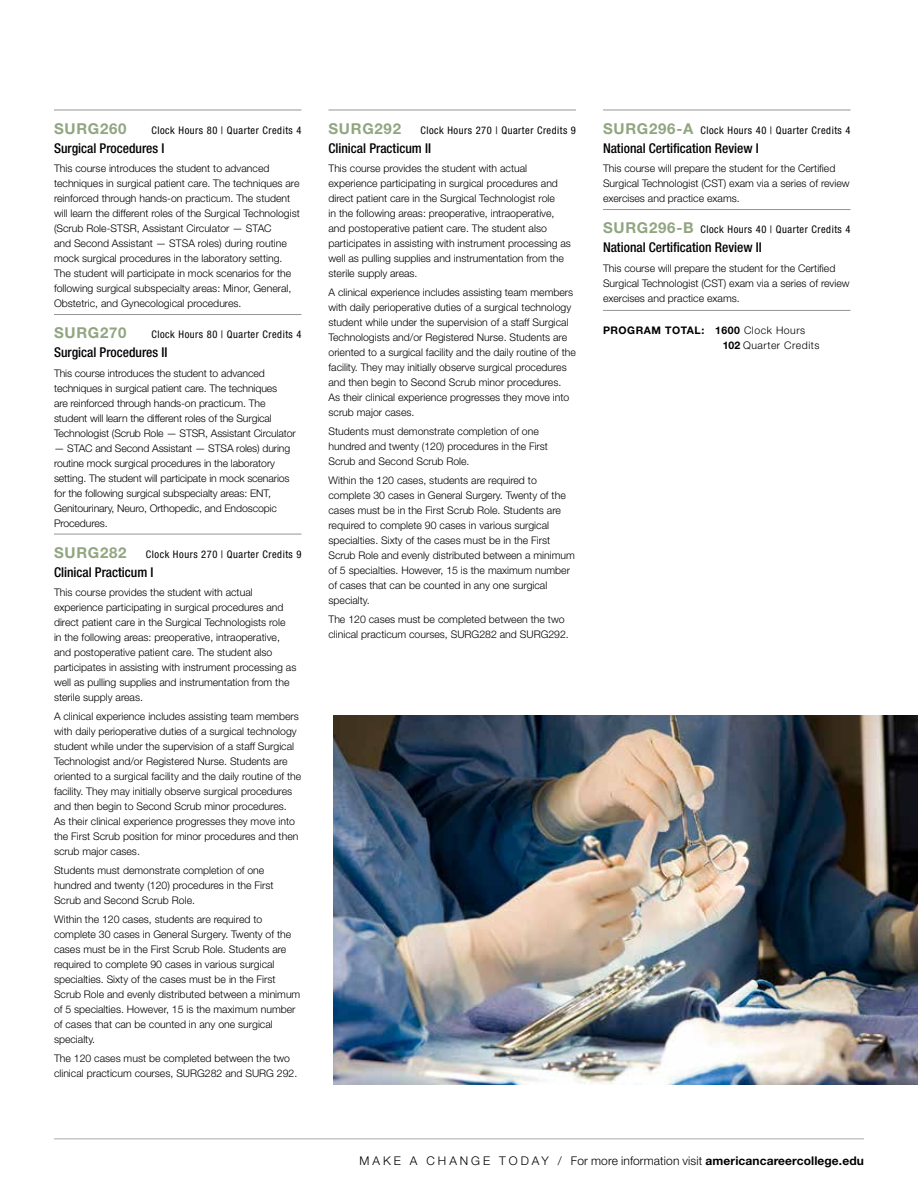
<style>
.page{position:relative;width:918px;height:1188px;background:#fff}
.page>*{position:absolute;margin:0;border:0;box-sizing:border-box;transform-origin:0 0}
.t1{font:700 15px "Helvetica Neue LT Std";letter-spacing:.05em;color:#91a580}
.t2{font:500 condensed 13.5px "Helvetica Neue LT Std";color:#000}
.t3{font:300 12px "Helvetica Neue LT Std";letter-spacing:.01em;color:#000}
.t4{font:300 10.5px/15px "Helvetica Neue LT Std";color:#000}
.t5{font:condensed 10.5px "Helvetica Neue LT Std";letter-spacing:.05em;color:#000}
.t6{font:300 10.5px/14.2px "Helvetica Neue LT Std";letter-spacing:.05em;color:#000}
.s1{font-weight:700;font-stretch:normal;font-size:15px;color:#91a580}
.s2{font-weight:700}
</style>
<div class="page">
<hr style="left:54px;top:1138px;width:810px;height:1px;background:#a7a9ac">
<hr style="left:54px;top:110px;width:248px;height:1px;background:#939598">
<hr style="left:54px;top:314px;width:248px;height:1px;background:#939598">
<hr style="left:54px;top:534px;width:248px;height:1px;background:#939598">
<hr style="left:328px;top:110px;width:248px;height:1px;background:#939598">
<hr style="left:603px;top:110px;width:247px;height:1px;background:#939598">
<hr style="left:603px;top:209px;width:247px;height:1px;background:#939598">
<hr style="left:603px;top:310px;width:247px;height:1px;background:#939598">
<img style="left:333px;top:716px;width:585px;height:368px">
<h1 class="t1" style="left:54px;top:119px;width:74px">SURG260</h1>
<p class="t5" style="left:152px;top:124px;width:152px">Clock Hours 80 | Quarter Credits 4</p>
<p class="t2" style="left:54px;top:140px;width:112px">Surgical Procedures I</p>
<p class="t4" style="left:54px;top:161px;width:247px">This course introduces the student to advanced techniques in surgical patient care. The techniques are reinforced through hands-on practicum. The student will learn the different roles of the Surgical Technologist (Scrub Role-STSR, Assistant Circulator — STAC<br>and Second Assistant — STSA roles) during routine mock surgical procedures in the laboratory setting.<br>The student will participate in mock scenarios for the following surgical subspecialty areas: Minor, General, Obstetric, and Gynecological procedures.</p>
<h1 class="t1" style="left:54px;top:324px;width:74px">SURG270</h1>
<p class="t5" style="left:152px;top:329px;width:152px">Clock Hours 80 | Quarter Credits 4</p>
<p class="t2" style="left:54px;top:345px;width:115px">Surgical Procedures II</p>
<p class="t4" style="left:54px;top:365px;width:243px">This course introduces the student to advanced techniques in surgical patient care. The techniques<br>are reinforced through hands-on practicum. The student will learn the different roles of the Surgical Technologist (Scrub Role — STSR, Assistant Circulator</p>
<p class="t4" style="left:54px;top:440px;width:238px">— STAC and Second Assistant — STSA roles) during routine mock surgical procedures in the laboratory setting. The student will participate in mock scenarios for the following surgical subspecialty areas: ENT, Genitourinary, Neuro, Orthopedic, and Endoscopic Procedures.</p>
<h1 class="t1" style="left:54px;top:543px;width:74px">SURG282</h1>
<p class="t5" style="left:146px;top:548px;width:157px">Clock Hours 270 | Quarter Credits 9</p>
<p class="t2" style="left:54px;top:564px;width:101px">Clinical Practicum I</p>
<p class="t4" style="left:54px;top:585px;width:244px">This course provides the student with actual experience participating in surgical procedures and direct patient care in the Surgical Technologists role<br>in the following areas: preoperative, intraoperative, and postoperative patient care. The student also participates in assisting with instrument processing as well as pulling supplies and instrumentation from the sterile supply areas.</p>
<p class="t4" style="left:54px;top:709px;width:249px">A clinical experience includes assisting team members with daily perioperative duties of a surgical technology student while under the supervision of a staff Surgical Technologist and/or Registered Nurse. Students are oriented to a surgical facility and the daily routine of the facility. They may initially observe surgical procedures and then begin to Second Scrub minor procedures.<br>As their clinical experience progresses they move into the First Scrub position for minor procedures and then scrub major cases.</p>
<p class="t4" style="left:54px;top:863px;width:221px">Students must demonstrate completion of one hundred and twenty (120) procedures in the First<br>Scrub and Second Scrub Role.</p>
<p class="t4" style="left:54px;top:912px;width:248px">Within the 120 cases, students are required to complete 30 cases in General Surgery. Twenty of the cases must be in the First Scrub Role. Students are required to complete 90 cases in various surgical specialties. Sixty of the cases must be in the First Scrub Role and evenly distributed between a minimum of 5 specialties. However, 15 is the maximum number of cases that can be counted in any one surgical specialty.</p>
<p class="t4" style="left:54px;top:1051px;width:245px">The 120 cases must be completed between the two clinical practicum courses, SURG282 and SURG 292.</p>
<h1 class="t1" style="left:328px;top:119px;width:74px">SURG292</h1>
<p class="t5" style="left:420px;top:124px;width:157px">Clock Hours 270 | Quarter Credits 9</p>
<p class="t2" style="left:328px;top:140px;width:104px">Clinical Practicum II</p>
<p class="t4" style="left:328px;top:161px;width:244px">This course provides the student with actual experience participating in surgical procedures and direct patient care in the Surgical Technologist role<br>in the following areas: preoperative, intraoperative, and postoperative patient care. The student also participates in assisting with instrument processing as well as pulling supplies and instrumentation from the sterile supply areas.</p>
<p class="t4" style="left:328px;top:285px;width:249px">A clinical experience includes assisting team members with daily perioperative duties of a surgical technology student while under the supervision of a staff Surgical Technologists and/or Registered Nurse. Students are oriented to a surgical facility and the daily routine of the facility. They may initially observe surgical procedures and then begin to Second Scrub minor procedures.<br>As their clinical experience progresses they move into scrub major cases.</p>
<p class="t4" style="left:328px;top:424px;width:221px">Students must demonstrate completion of one hundred and twenty (120) procedures in the First<br>Scrub and Second Scrub Role.</p>
<p class="t4" style="left:328px;top:473px;width:248px">Within the 120 cases, students are required to complete 30 cases in General Surgery. Twenty of the cases must be in the First Scrub Role. Students are required to complete 90 cases in various surgical specialties. Sixty of the cases must be in the First Scrub Role and evenly distributed between a minimum of 5 specialties. However, 15 is the maximum number of cases that can be counted in any one surgical specialty.</p>
<p class="t4" style="left:328px;top:612px;width:242px">The 120 cases must be completed between the two clinical practicum courses, SURG282 and SURG292.</p>
<p class="t5" style="left:603px;top:124px;width:249px"><span class="s1">SURG296-A</span> Clock Hours 40 | Quarter Credits 4</p>
<p class="t2" style="left:603px;top:140px;width:157px">National Certification Review I</p>
<p class="t4" style="left:603px;top:161px;width:248px">This course will prepare the student for the Certified<br>Surgical Technologist (CST) exam via a series of review exercises and practice exams.</p>
<p class="t5" style="left:603px;top:224px;width:249px"><span class="s1">SURG296-B</span> Clock Hours 40 | Quarter Credits 4</p>
<p class="t2" style="left:603px;top:240px;width:160px">National Certification Review II</p>
<p class="t4" style="left:603px;top:260px;width:248px">This course will prepare the student for the Certified<br>Surgical Technologist (CST) exam via a series of review exercises and practice exams.</p>
<p class="t6" style="left:723px;top:323px;width:98px;text-indent:-120px"><span class="s2">PROGRAM TOTAL: 1600</span> Clock Hours<br><span class="s2">102</span> Quarter Credits</p>
<p class="t3" style="left:360px;top:1154px;width:506px">M A K E A C H A N G E T O D A Y / For more information visit <span class="s2">americancareercollege.edu</span></p>
</div>
